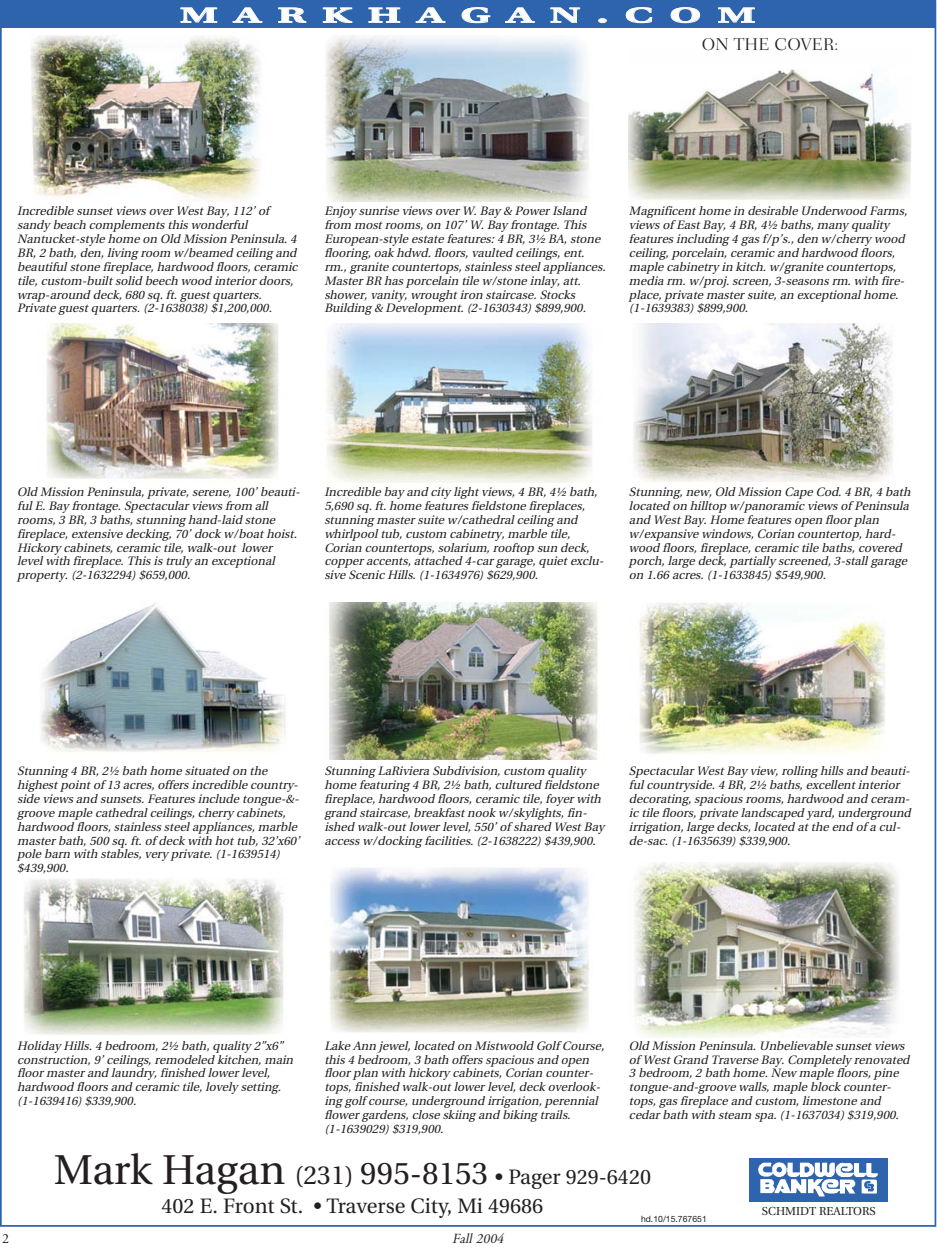
<style>
.page{position:relative;width:937px;height:1248px;background:#fff}
.page>*{position:absolute;margin:0;border:0;box-sizing:border-box;transform-origin:0 0}
.t1{font:20.82px/29.4px "Utopia";color:#231f20;text-align:center}
.t2{font:700 20.82px "Utopia";letter-spacing:.39em;color:#fff;scale:2 1}
.t3{font:300 17.32px "Fairfield LH";color:#231f20}
.t4{font:italic 13.83px "Adobe Garamond";color:#231f20}
.t5{font:13.83px "Adobe Garamond";color:#231f20}
.t6{font:italic 12.08px/13.8px "Utopia";color:#231f20}
.t7{font:11.55px "Utopia";color:#231f20}
.t8{font:8.58px "Helvetica Neue";color:#231f20}
.s1{font-size:41.65px}
.s2{font-size:26.07px}
.s3{font-size:31.15px}
</style>
<div class="page">
<img style="left:30px;top:35px;width:230px;height:166px">
<img style="left:325px;top:35px;width:264px;height:166px">
<img style="left:628px;top:69px;width:283px;height:132px">
<img style="left:46px;top:324px;width:233px;height:155px">
<img style="left:327px;top:324px;width:265px;height:159px">
<img style="left:634px;top:324px;width:259px;height:157px">
<img style="left:41px;top:604px;width:245px;height:148px">
<img style="left:329px;top:603px;width:269px;height:157px">
<img style="left:639px;top:603px;width:247px;height:151px">
<img style="left:23px;top:878px;width:261px;height:157px">
<img style="left:330px;top:868px;width:259px;height:164px">
<img style="left:634px;top:863px;width:265px;height:174px">
<div style="left:0;top:0;width:935px;height:28px;background:#2e63ad"></div>
<img style="left:749px;top:1158px;width:137px;height:43px">
<h1 class="t2" style="left:180px;top:7px;width:289px">MARKHAGAN.COM</h1>
<h2 class="t3" style="left:701px;top:37px;width:138px">ON THE COVER:</h2>
<p class="t6" style="left:17px;top:205px;width:284px">Incredible sunsetviews over WestBay,112’of sandy beach complements this wonderful Nantucket-style home on Old Mission Peninsula.4<br>BR,2 bath,den,living room w/beamed ceiling and beautifulstone fireplace,hardwood floors,ceramic tile,custom-builtsolid beech wood interior doors, wrap-around deck,680 sq.ft.guestquarters.<br>Private guestquarters.(2-1638038)$1,200,000.</p>
<p class="t6" style="left:324px;top:205px;width:285px">Enj oy sunrise views over W.Bay &amp; Power Island from mostrooms,on 107’W.Bay frontage.This European-style estate features:4 BR,3½ BA,stone flooring,oak hdwd.floors,vaulted ceilings,ent. rm.,granite countertops,stainless steelappliances.<br>Master BR has porcelain tile w/stone inlay,att. shower,vanity,wroughtiron staircase.Stocks Building &amp; Development.(2-1630343)$899,900.</p>
<p class="t6" style="left:628px;top:205px;width:282px">Magnificenthome in desirable Underwood Farms, views of EastBay,4 BR,4½ baths,many quality features including 4 gas f/p’s.,den w/cherry wood ceiling,porcelain,ceramic and hardwood floors, maple cabinetry in kitch.w/granite countertops, media rm.w/proj.screen,3-seasons rm.with fire&shy;place,private master suite,an exceptionalhome. (1-1639383)$899,900.</p>
<p class="t6" style="left:17px;top:486px;width:286px">Old Mission Peninsula,private,serene,100’beauti&shy;fulE.Bay frontage.Spectacular views from all rooms,3 BR,3 baths,stunning hand-laid stone fireplace,extensive decking,70’dock w/boathoist.<br>Hickory cabinets,ceramic tile,walk-out lower levelwith fireplace.This is truly an exceptional property.(2-1632294)$659,000.</p>
<p class="t6" style="left:324px;top:486px;width:283px">Incredible bay and city lightviews,4 BR,4½ bath, 5,690 sq.ft.home features fieldstone fireplaces, stunning master suite w/cathedralceiling and whirlpooltub,custom cabinetry,marble tile, Corian countertops,solarium,rooftop sun deck, copper accents,attached 4-car garage,quietexclu&shy;sive Scenic Hills.(1-1634976)$629,900.</p>
<p class="t6" style="left:628px;top:486px;width:285px">Stunning,new,Old Mission Cape Cod.4 BR,4 bath located on hilltop w/panoramic views of Peninsula and WestBay.Home features open floor plan w/expansive windows,Corian countertop,hard&shy;wood floors,fireplace,ceramic tile baths,covered porch,large deck,partially screened,3-stallgarage on 1.66 acres.(1-1633845)$549,900.</p>
<p class="t6" style="left:17px;top:765px;width:286px">Stunning 4 BR,2½ bath home situated on the highestpointof 13 acres,offers incredible country - side views and sunsets.Features include tongue-&amp;- groove maple cathedralceilings,cherry cabinets, hardwood floors,stainless steelappliances,marble master bath,500 sq.ft.of deck with hottub,32’x60’ pole barn with stables,very private.(1-1639514) $439,900.</p>
<p class="t6" style="left:324px;top:765px;width:281px">Stunning LaRiviera Subdivision,custom quality home featuring 4 BR,2½ bath,cultured fieldstone fireplace,hardwood floors,ceramic tile,foyer with grand staircase,breakfastnook w/skylights,fin&shy;ished walk-outlower level,550’of shared WestBay access w/docking facilities.(2-1638222)$439,900.</p>
<p class="t6" style="left:628px;top:765px;width:286px">Spectacular WestBay view,rolling hills and beauti&shy;fulcountryside.4 BR,2½ baths,excellentinterior decorating,spacious rooms,hardwood and ceram&shy;ic tile floors,private landscaped yard,underground irrigation,large decks,located atthe end of a cul&shy;de-sac.(1-1635639)$339,900.</p>
<p class="t6" style="left:17px;top:1040px;width:280px">Holiday Hills.4 bedroom,2½ bath,quality 2”x6” construction,9’ceilings,remodeled kitchen,main floor master and laundry,finished lower level, hardwood floors and ceramic tile,lovely setting. (1-1639416)$339,900.</p>
<p class="t6" style="left:324px;top:1040px;width:284px">Lake Ann j ewel,located on Mistwoold Golf Course, this 4 bedroom,3 bath offers spacious and open floor plan with hickory cabinets,Corian counter&shy;tops,finished walk-outlower level,deck overlook&shy;ing golf course,underground irrigation,perennial flower gardens,close skiing and biking trails. (1-1639029)$319,900.</p>
<p class="t6" style="left:628px;top:1040px;width:284px">Old Mission Peninsula.Unbelievable sunsetviews of WestGrand Traverse Bay.Completely renovated 3 bedroom,2 bath home.New maple floors,pine tongue-and-groove walls,maple block counter&shy;tops,gas fireplace and custom,limestone and cedar bath with steam spa.(1-1637034)$319,900.</p>
<h1 class="t1" style="left:54px;top:1164px;width:598px"><span class="s1">Mark Hagan</span> <span class="s2">(231)</span> <span class="s3">995-8153</span> • Pager 929-6420<br>402 E. Front St. • Traverse City, Mi 49686</h1>
<p class="t8" style="left:641px;top:1216px;width:67px">hd.10/15.767651</p>
<p class="t5" style="left:2px;top:1233px;width:8px">2</p>
<p class="t4" style="left:452px;top:1233px;width:56px">Fall 2004</p>
<p class="t7" style="left:761px;top:1206px;width:115px">SCHMIDT REALTORS</p>
</div>
